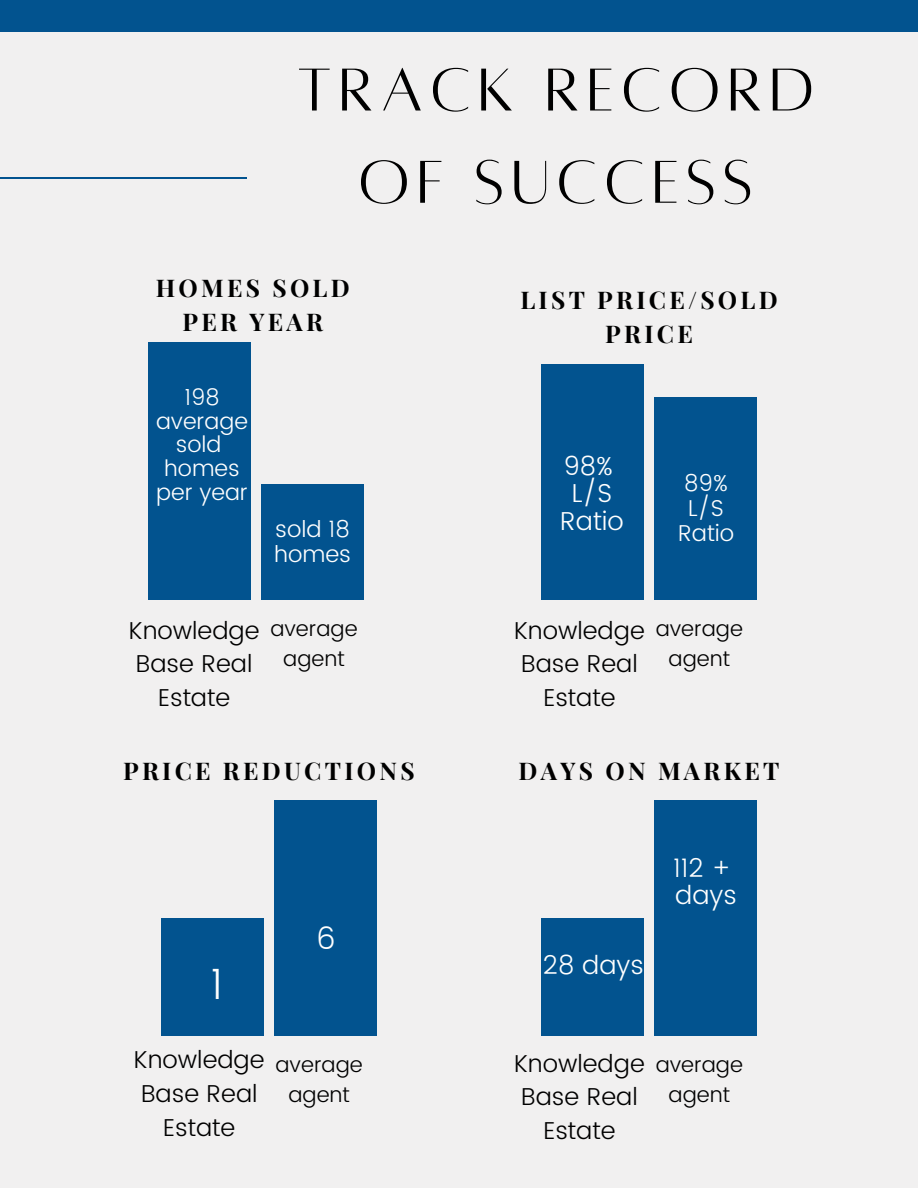
<style>
.page{position:relative;width:918px;height:1188px;background:#f1f0f0}
.page>*{position:absolute;margin:0;border:0;box-sizing:border-box;transform-origin:0 0}
.t1{font:66.6px/92.2px "Alta regular";letter-spacing:.105em;color:#000;text-align:center}
.t2{font:300 42.45px "Poppins";color:#fff}
.t3{font:300 30.45px "Poppins";color:#fff}
.t4{font:300 25.95px/27.5px "Poppins";color:#fff;text-align:center}
.t5{font:300 24.45px/33.8px "Poppins";color:#000;text-align:center}
.t6{font:700 24.45px/33.9px "Playfair Display";letter-spacing:.135em;color:#000;text-align:center}
.t7{font:300 22.95px "Poppins";color:#fff}
.t8{font:300 22.5px/23.7px "Poppins";color:#fff;text-align:center}
.t9{font:300 21.3px "Poppins";color:#000}
</style>
<div class="page">
<div style="left:149px;top:342px;width:102px;height:258px;background:#02538f"></div>
<div style="left:261px;top:484px;width:103px;height:116px;background:#02538f"></div>
<div style="left:542px;top:364px;width:102px;height:236px;background:#02538f"></div>
<div style="left:654px;top:397px;width:103px;height:203px;background:#02538f"></div>
<div style="left:542px;top:918px;width:102px;height:118px;background:#02538f"></div>
<div style="left:654px;top:800px;width:103px;height:236px;background:#02538f"></div>
<div style="left:161px;top:918px;width:103px;height:118px;background:#02538f"></div>
<div style="left:274px;top:800px;width:103px;height:236px;background:#02538f"></div>
<hr style="left:0;top:177px;width:247px;height:2px;background:#02538f">
<div style="left:0;top:0;width:918px;height:32px;background:#02538f"></div>
<h3 class="t1" style="left:297px;top:44px;width:519px">TRACK RECORD<br>OF SUCCESS</h3>
<h1 class="t6" style="left:156px;top:270px;width:196px">HOMES SOLD<br>PER YEAR</h1>
<h3 class="t8" style="left:156px;top:386px;width:93px">198 average sold</h3>
<p class="t8" style="left:156px;top:456px;width:93px">homes per year</p>
<p class="t7" style="left:275px;top:516px;width:76px">sold 18</p>
<p class="t7" style="left:274px;top:541px;width:79px">homes</p>
<p class="t5" style="left:129px;top:613px;width:132px">Knowledge<br>Base Real<br>Estate</p>
<p class="t9" style="left:270px;top:616px;width:89px">average</p>
<p class="t9" style="left:283px;top:646px;width:63px">agent</p>
<h3 class="t6" style="left:123px;top:753px;width:293px">PRICE REDUCTIONS</h3>
<h3 class="t2" style="left:211px;top:960px;width:14px">1</h3>
<h2 class="t3" style="left:316px;top:920px;width:21px">6</h2>
<p class="t5" style="left:134px;top:1043px;width:132px">Knowledge<br>Base Real<br>Estate</p>
<p class="t9" style="left:276px;top:1053px;width:89px">average</p>
<p class="t9" style="left:288px;top:1082px;width:63px">agent</p>
<h2 class="t6" style="left:520px;top:282px;width:259px">LIST PRICE/SOLD<br>PRICE</h2>
<h3 class="t4" style="left:560px;top:452px;width:65px">98%<br>L/S<br>Ratio</h3>
<p class="t7" style="left:684px;top:470px;width:45px">89%</p>
<p class="t7" style="left:688px;top:495px;width:37px">L/S</p>
<h2 class="t7" style="left:678px;top:520px;width:58px">Ratio</h2>
<h3 class="t5" style="left:514px;top:613px;width:132px">Knowledge<br>Base Real<br>Estate</h3>
<h3 class="t9" style="left:656px;top:616px;width:89px">average</h3>
<p class="t9" style="left:669px;top:646px;width:63px">agent</p>
<p class="t6" style="left:519px;top:753px;width:262px">DAYS ON MARKET</p>
<p class="t4" style="left:543px;top:952px;width:102px">28 days</p>
<p class="t4" style="left:673px;top:854px;width:65px;text-align:left">112 + days</p>
<p class="t5" style="left:514px;top:1046px;width:132px">Knowledge<br>Base Real<br>Estate</p>
<p class="t9" style="left:656px;top:1053px;width:89px">average</p>
<h2 class="t9" style="left:669px;top:1082px;width:63px">agent</h2>
</div>
